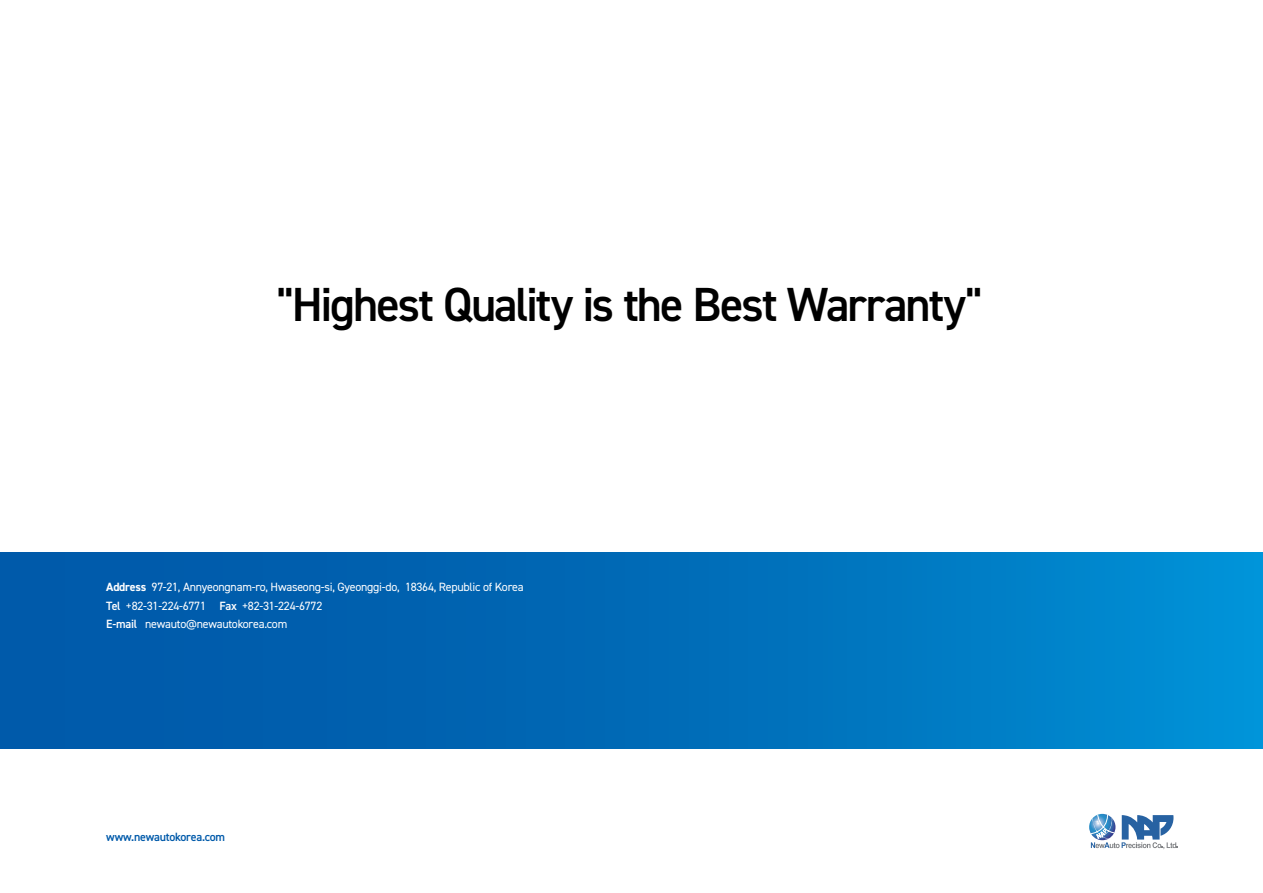
<style>
.page{position:relative;width:1263px;height:893px;background:#fff}
.page>*{position:absolute;margin:0;border:0;box-sizing:border-box;transform-origin:0 0}
.t1{font:600 48px "DIN2014";letter-spacing:-.045em;color:#000}
.t2{font:12px/18.6px "DIN2014";letter-spacing:-.02em;color:#fff}
.t3{font:600 12px "DIN2014";letter-spacing:-.02em;color:#005aaa}
.s1{font-weight:700}
.s2{font-weight:600}
</style>
<div class="page">
<div style="left:0;top:553px;width:1263px;height:196px;background:linear-gradient(to right,#0051a2,#008cd1)"></div>
<svg style="left:1089px;top:814px;width:89px;height:35px"></svg>
<h1 class="t1" style="left:277px;top:273px;width:706px">"Highest Quality is the Best Warranty"</h1>
<p class="t2" style="left:106px;top:577px;width:419px"><span class="s1">Address</span> 97-21, Annyeongnam-ro, Hwaseong-si, Gyeonggi-do, 18364, Republic of Korea<br><span class="s2">Tel</span> +82-31-224-6771 <span class="s2">Fax</span> +82-31-224-6772<br><span class="s2">E-mail</span> newauto@newautokorea.com</p>
<p class="t3" style="left:106px;top:829px;width:120px">www.newautokorea.com</p>
</div>
